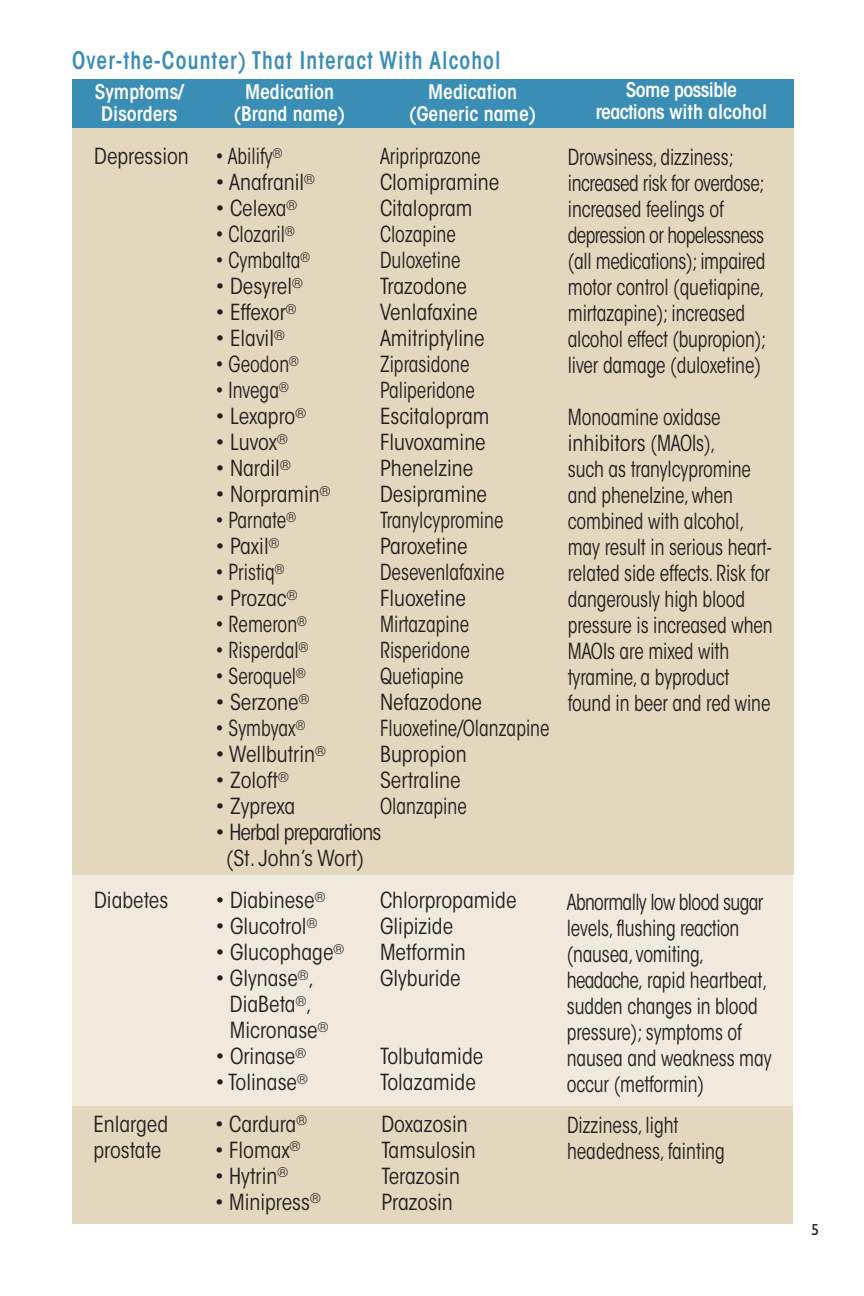
<style>
.page{position:relative;width:864px;height:1296px;background:#fff}
.page>*{position:absolute;margin:0;border:0;box-sizing:border-box;transform-origin:0 0}
.t1{font:600 condensed 24px "ITC Avant Garde Std";letter-spacing:.055em;color:#3a8db4;scale:.9 1}
.t2{font:condensed 22px/26px "ITC Avant Garde Std";letter-spacing:-.005em;color:#231f20;scale:.9 1}
.t3{font:condensed 22px/26px "ITC Avant Garde Std";letter-spacing:-.005em;color:#231f20}
.t4{font:condensed 22px "ITC Avant Garde Std";letter-spacing:-.035em;color:#231f20}
.t5{font:600 condensed 20px/22px "ITC Avant Garde Std";color:#fff;text-align:center}
.t6{font:600 condensed 20px/22px "ITC Avant Garde Std";letter-spacing:-.025em;color:#fff;text-align:center}
.t7{font:16px "Gill Sans";color:#231f20}
</style>
<div class="page">
<div style="left:73px;top:1104px;width:720px;height:120px;background:#e3d7bd"></div>
<div style="left:72px;top:652px;width:721px;height:453px;background:#f0eadc"></div>
<div style="left:72px;top:127px;width:721px;height:748px;background:#e3d7bd"></div>
<div style="left:72px;top:79px;width:722px;height:49px;background:#3a8db4"></div>
<p class="t1" style="left:72px;top:51px;width:478px">Over-the-Counter) That Interact With Alcohol</p>
<p class="t5" style="left:95px;top:83px;width:91px">Symptoms/<br>Disorders</p>
<p class="t5" style="left:234px;top:83px;width:113px">Medication<br>( rand name)</p>
<p class="t5" style="left:409px;top:83px;width:129px">Medication (Generic name)</p>
<p class="t6" style="left:596px;top:81px;width:173px">Some possible reactions with alcohol</p>
<p class="t3" style="left:94px;top:145px;width:96px">Depression</p>
<p class="t2" style="left:215px;top:145px;width:76px">• Abilify<sup>®</sup></p>
<p class="t3" style="left:215px;top:171px;width:101px">• Anafranil<sup>®</sup></p>
<p class="t3" style="left:215px;top:197px;width:83px">• Celexa<sup>®</sup></p>
<p class="t2" style="left:215px;top:223px;width:89px">• Clozaril<sup>®</sup></p>
<p class="t2" style="left:215px;top:249px;width:106px">• Cymbalta<sup>®</sup></p>
<p class="t3" style="left:215px;top:275px;width:89px">• Desyrel<sup>®</sup></p>
<p class="t3" style="left:215px;top:301px;width:82px">• Effexor<sup>®</sup></p>
<p class="t3" style="left:215px;top:327px;width:71px">• Elavil<sup>®</sup></p>
<p class="t2" style="left:215px;top:353px;width:94px">• Geodon<sup>®</sup></p>
<p class="t2" style="left:215px;top:379px;width:83px">• Invega<sup>®</sup></p>
<p class="t3" style="left:215px;top:405px;width:92px">• Lexapro<sup>®</sup></p>
<p class="t3" style="left:215px;top:431px;width:74px">• Luvox<sup>®</sup></p>
<p class="t3" style="left:215px;top:457px;width:77px">• Nardil<sup>®</sup></p>
<p class="t3" style="left:215px;top:483px;width:116px">• Norpramin<sup>®</sup></p>
<p class="t2" style="left:215px;top:509px;width:91px">• Parnate<sup>®</sup></p>
<p class="t3" style="left:215px;top:535px;width:65px">• Paxil<sup>®</sup></p>
<p class="t2" style="left:215px;top:561px;width:78px">• Pristiq<sup>®</sup></p>
<p class="t3" style="left:215px;top:587px;width:83px">• Prozac<sup>®</sup></p>
<p class="t2" style="left:215px;top:613px;width:103px">• Remeron<sup>®</sup></p>
<p class="t2" style="left:215px;top:639px;width:105px">• Risperdal<sup>®</sup></p>
<p class="t2" style="left:215px;top:665px;width:102px">• Seroquel<sup>®</sup></p>
<p class="t3" style="left:215px;top:691px;width:95px">• Serzone<sup>®</sup></p>
<p class="t2" style="left:215px;top:717px;width:101px">• Symbyax<sup>®</sup></p>
<p class="t3" style="left:215px;top:743px;width:112px">• Wellbutrin<sup>®</sup></p>
<p class="t3" style="left:215px;top:769px;width:75px">• Zoloft<sup>®</sup></p>
<p class="t3" style="left:215px;top:795px;width:81px">• Zyprexa</p>
<p class="t4" style="left:215px;top:824px;width:167px">• Herbal preparations</p>
<p class="t3" style="left:226px;top:847px;width:140px">(St. John’s Wort)</p>
<p class="t3" style="left:94px;top:889px;width:76px">Diabetes</p>
<p class="t3" style="left:215px;top:889px;width:111px">• Diabinese<sup>®</sup></p>
<p class="t3" style="left:215px;top:915px;width:103px">• Glucotrol<sup>®</sup></p>
<p class="t3" style="left:215px;top:941px;width:130px">• Glucophage<sup>®</sup></p>
<p class="t3" style="left:230px;top:967px;width:100px;text-indent:-14px">• Glynase<sup>®<br></sup>DiaBeta<sup>®<br></sup>Micronase<sup>®</sup></p>
<p class="t3" style="left:215px;top:1045px;width:92px">• Orinase<sup>®</sup></p>
<p class="t3" style="left:215px;top:1071px;width:94px">• Tolinase<sup>®</sup></p>
<p class="t3" style="left:93px;top:1113px;width:76px">Enlarged</p>
<p class="t3" style="left:215px;top:1113px;width:94px">• Cardura<sup>®</sup></p>
<p class="t3" style="left:93px;top:1139px;width:70px">prostate</p>
<p class="t3" style="left:215px;top:1139px;width:87px">• Flomax<sup>®</sup></p>
<p class="t3" style="left:215px;top:1165px;width:75px">• Hytrin<sup>®</sup></p>
<p class="t3" style="left:215px;top:1191px;width:107px">• Minipress<sup>®</sup></p>
<p class="t2" style="left:380px;top:145px;width:190px">Aripriprazone<br>Clomipramine<br>Citalopram<br>Clozapine<br>Duloxetine<br>Trazodone<br>Venlafaxine<br>Amitriptyline<br>Ziprasidone<br>Paliperidone<br>Escitalopram<br>Fluvoxamine<br>Phenelzine<br>Desipramine<br>Tranylcypromine<br>Paroxetine<br>Desevenlafaxine<br>Fluoxetine<br>Mirtazapine<br>Risperidone<br>Quetiapine<br>Nefazodone<br>Fluoxetine/Olanzapine<br>Bupropion<br>Sertraline<br>Olanzapine</p>
<p class="t2" style="left:568px;top:146px;width:222px">Drowsiness dizziness; increased risk for overdose; increased feelings of depression or hopelessness (all medications); impaired motor control (quetiapine mirtazapine); increased alcohol effect (bupropion); liver damage (duloxetine)</p>
<p class="t2" style="left:568px;top:406px;width:229px">Monoamine oxidase inhibitors (MAOIs)<br>such as tranylcypromine and phenelzine when combined with alcohol may result in serious heart&shy;related side effects. Risk for dangerously high blood pressure is increased when<br>MAOIs are mixed with tyramine a byproduct found in beer and red wine</p>
<p class="t3" style="left:380px;top:889px;width:138px">Chlorpropamide<br>Glipizide<br>Metformin<br>Glyburide</p>
<p class="t2" style="left:567px;top:892px;width:229px">Abnormally low blood sugar levels fushing reaction (nausea vomiting headache rapid heartbeat sudden changes in blood pressure); symptoms of nausea and weakness may occur (metformin)</p>
<p class="t2" style="left:567px;top:1114px;width:177px">Dizziness light headedness fainting</p>
<p class="t3" style="left:380px;top:1045px;width:105px">Tolbutamide<br>Tolazamide</p>
<p class="t3" style="left:381px;top:1113px;width:96px">Doxazosin<br>Tamsulosin<br>Terazosin<br>Prazosin</p>
<p class="t7" style="left:811px;top:1220px;width:9px">5</p>
</div>
